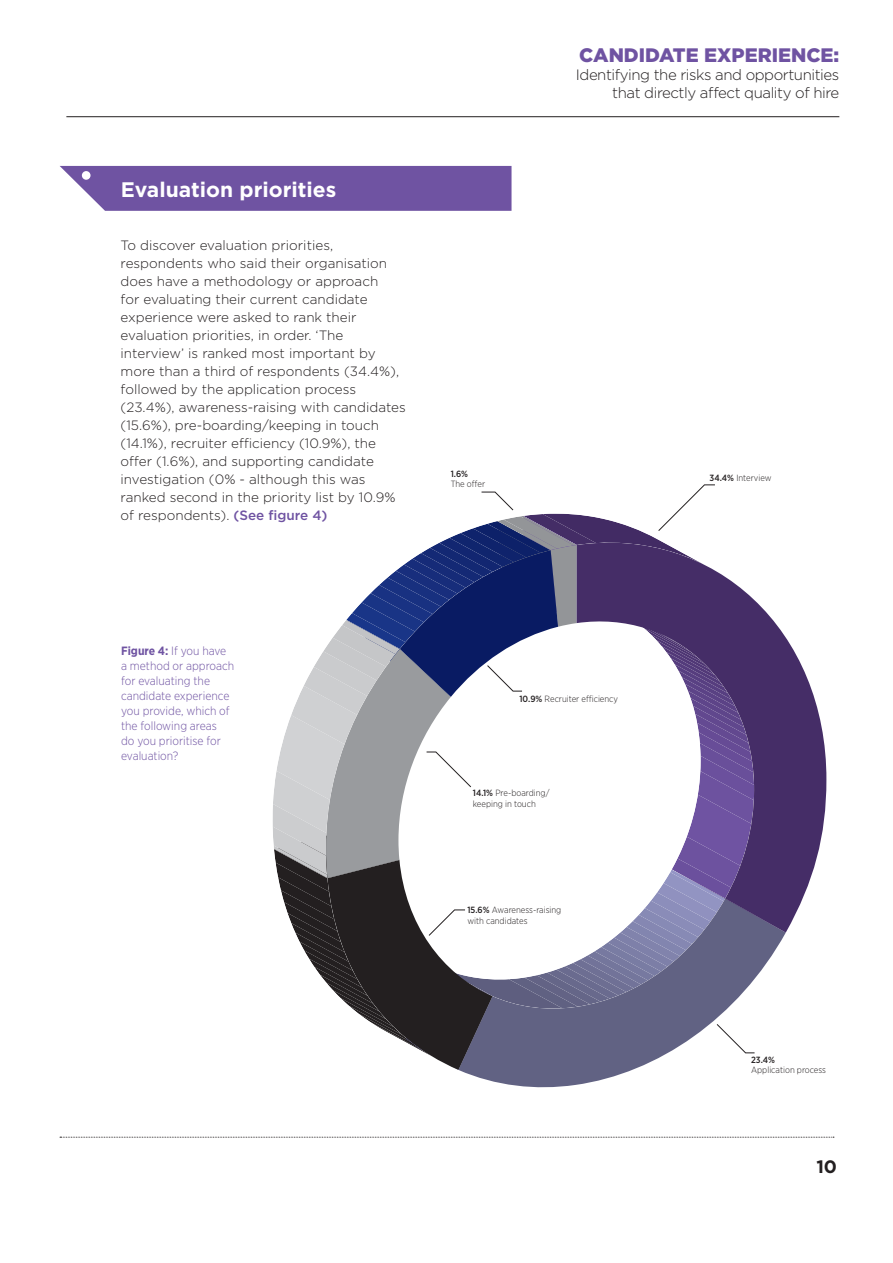
<style>
.page{position:relative;width:893px;height:1263px;background:#fff}
.page>*{position:absolute;margin:0;border:0;box-sizing:border-box;transform-origin:0 0}
.No_Spacing{font:700 21px "Gotham";color:#fff}
.t1{font:900 19.5px "Gotham";color:#6f53a2}
.t2{font:700 18px "Gotham";color:#231f20}
.t3{font:300 15px/18px "Gotham";letter-spacing:-.03em;color:#231f20;text-align:right}
.t4{font:300 13.5px/18px "Gotham";color:#231f20}
.t5{font:300 12px/15px "Gotham Narrow";color:#6f53a2}
.t6{font:300 9px/10.5px "Gotham Narrow";color:#231f20}
.s1{font-weight:500;color:#6f53a2}
.s2{font-weight:500}
.s3{font-weight:700}
</style>
<div class="page">
<svg style="left:60px;top:1137px;width:774px;height:1px"></svg>
<hr style="left:66px;top:116px;width:773px;height:1px;background:#231f20">
<svg style="left:60px;top:166px;width:451px;height:45px;background:#765ca6"></svg>
<div style="left:82px;top:171px;width:9px;height:9px;background:#fff;border-radius:50%"></div>
<svg style="left:459px;top:1070px;width:173px;height:18px;fill:#616283"></svg>
<svg style="left:786px;top:638px;width:41px;height:294px;fill:#452d67"></svg>
<svg style="left:272px;top:484px;width:514px;height:586px"></svg>
<p class="No_Spacing" style="left:121px;top:175px;width:217px">Evaluation priorities</p>
<p class="t4" style="left:121px;top:236px;width:287px">To discover evaluation priorities, respondents who said their organisation does have a methodology or approach<br>for evaluating their current candidate experience were asked to rank their evaluation priorities, in order. ‘The interview’ is ranked most important by more than a third of respondents (34.4%), followed by the application process (23.4%), awareness-raising with candidates (15.6%), pre-boarding/keeping in touch (14.1%), recruiter efficiency (10.9%), the offer (1.6%), and supporting candidate investigation (0% - although this was ranked second in the priority list by 10.9% of respondents). <span class="s1">(See figure 4)</span></p>
<p class="t6" style="left:451px;top:468px;width:36px"><span class="s2">1.6%<br></span>The offer</p>
<h2 class="t1" style="left:579px;top:42px;width:262px">CANDIDATE EXPERIENCE:</h2>
<p class="t3" style="left:576px;top:65px;width:265px">Identifying the risks and opportunities that directly affect quality of hire</p>
<p class="t6" style="left:710px;top:473px;width:63px"><span class="s2">34.4%</span> Interview</p>
<p class="t5" style="left:121px;top:643px;width:115px"><span class="s3">Figure 4:</span> If you have a method or approach for evaluating the candidate experience you provide, which of the following areas<br>do you prioritise for evaluation?</p>
<p class="t6" style="left:519px;top:693px;width:100px"><span class="s2">10.9%</span> Recruiter efficiency</p>
<p class="t6" style="left:473px;top:788px;width:78px"><span class="s2">14.1%</span> Pre-boarding/ keeping in touch</p>
<p class="t6" style="left:467px;top:904px;width:95px"><span class="s2">15.6%</span> Awareness-raising with candidates</p>
<p class="t6" style="left:751px;top:1054px;width:76px"><span class="s2">23.4%<br></span>Application process</p>
<h3 class="t2" style="left:816px;top:1154px;width:22px">10</h3>
</div>
